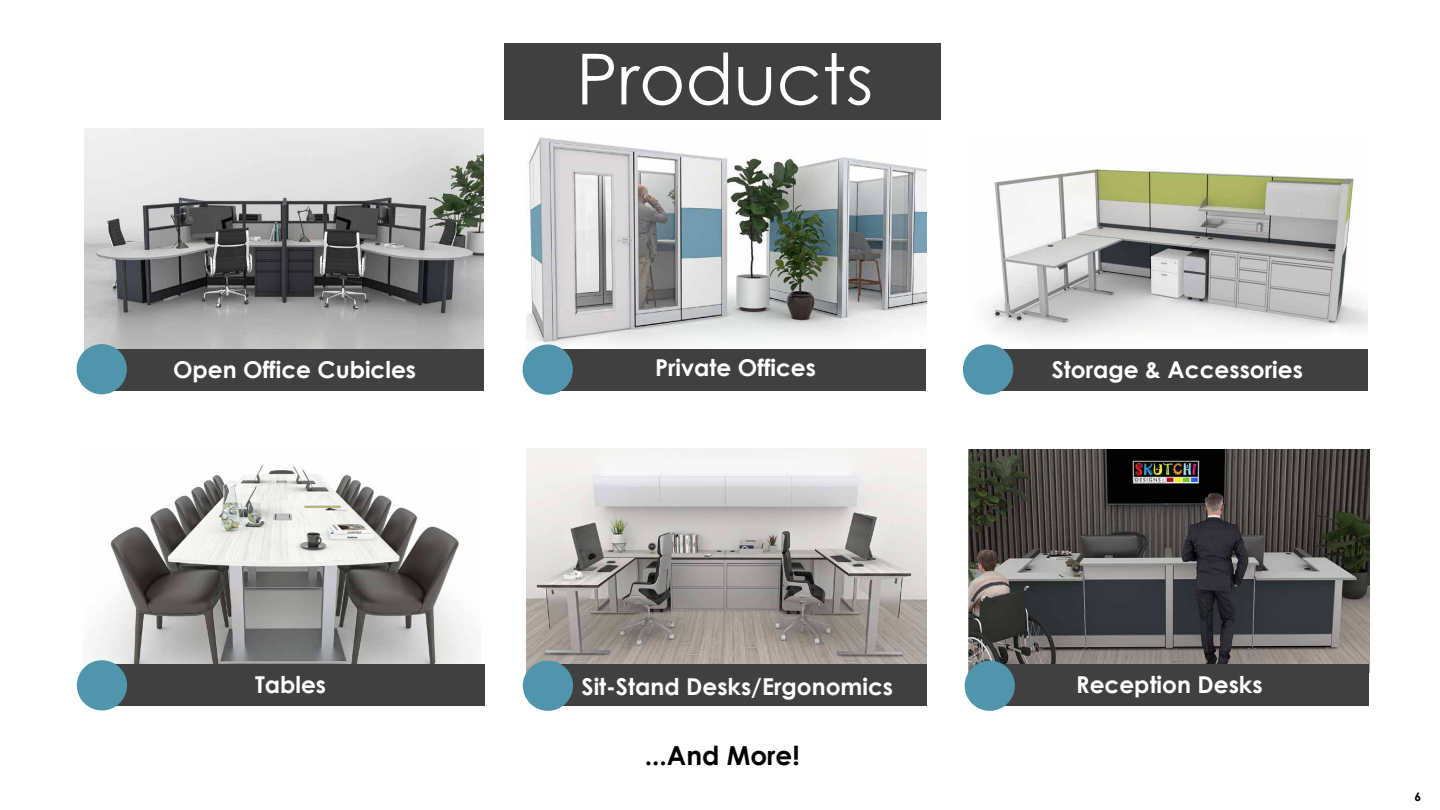
<style>
.page{position:relative;width:1440px;height:810px;background:#fff}
.page>*{position:absolute;margin:0;border:0;box-sizing:border-box;transform-origin:0 0}
.t1{font:70.5px "Century Gothic";color:#fff}
.t2{font:700 26.25px "Century Gothic";color:#000}
.t3{font:700 23.25px "Century Gothic";color:#fff}
.t4{font:700 12px "Century Gothic";color:#000}
</style>
<div class="page">
<div style="left:504px;top:43px;width:436px;height:77px;background:#404040"></div>
<img style="left:84px;top:128px;width:400px;height:223px">
<img style="left:87px;top:464px;width:386px;height:201px">
<img style="left:526px;top:137px;width:400px;height:218px">
<img style="left:526px;top:448px;width:400px;height:225px">
<img style="left:968px;top:169px;width:400px;height:185px">
<img style="left:969px;top:449px;width:400px;height:223px">
<div style="left:97px;top:349px;width:387px;height:42px;background:#404040"></div>
<div style="left:551px;top:349px;width:375px;height:42px;background:#404040"></div>
<div style="left:992px;top:349px;width:376px;height:42px;background:#404040"></div>
<div style="left:105px;top:664px;width:379px;height:42px;background:#404040"></div>
<div style="left:551px;top:664px;width:376px;height:42px;background:#404040"></div>
<div style="left:995px;top:664px;width:374px;height:42px;background:#404040"></div>
<div style="left:77px;top:344px;width:50px;height:50px;background:#5195ac;border-radius:50%"></div>
<div style="left:523px;top:344px;width:50px;height:51px;background:#5195ac;border-radius:50%"></div>
<div style="left:963px;top:344px;width:50px;height:51px;background:#5195ac;border-radius:50%"></div>
<div style="left:77px;top:660px;width:50px;height:50px;background:#5195ac;border-radius:50%"></div>
<div style="left:523px;top:661px;width:50px;height:50px;background:#5195ac;border-radius:50%"></div>
<div style="left:965px;top:661px;width:50px;height:50px;background:#5195ac;border-radius:50%"></div>
<h1 class="t1" style="left:576px;top:30px;width:299px">Products</h1>
<p class="t3" style="left:173px;top:351px;width:245px">Open Office Cubicles</p>
<p class="t3" style="left:655px;top:350px;width:162px">Private Offices</p>
<p class="t3" style="left:1052px;top:352px;width:253px">Storage &amp; Accessories</p>
<p class="t3" style="left:255px;top:667px;width:73px">Tables</p>
<p class="t3" style="left:582px;top:669px;width:313px">Sit-Stand Desks/Ergonomics</p>
<p class="t3" style="left:1076px;top:667px;width:188px">Reception Desks</p>
<p class="t2" style="left:645px;top:736px;width:156px">...And More!</p>
<p class="t4" style="left:1415px;top:787px;width:8px">6</p>
</div>
